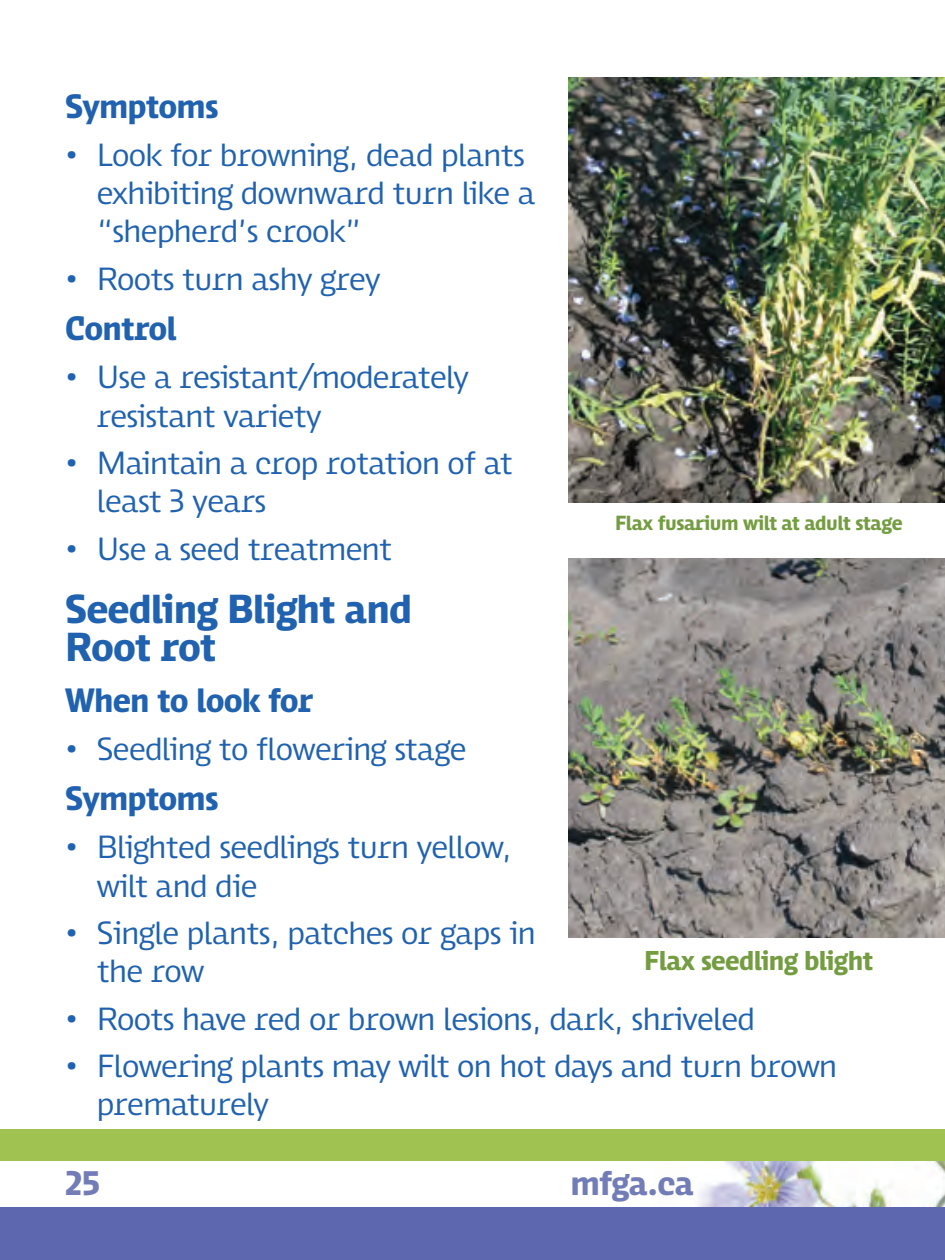
<style>
.page{position:relative;width:945px;height:1260px;background:#fff}
.page>*{position:absolute;margin:0;border:0;box-sizing:border-box;transform-origin:0 0}
.heading_1{font:700 41.65px/38.1px "Swagg";letter-spacing:-.025em;color:#2062af}
.t1{font:700 35px "Swagg";letter-spacing:-.025em;color:#727db7}
.heading_2{font:700 34.65px "Swagg";letter-spacing:-.025em;color:#2062af}
.list_1{font:32.9px/38.1px "Swagg";letter-spacing:-.02em;color:#2062af;scale:1.04 1}
.t2{font:700 28px "Swagg";letter-spacing:-.025em;color:#749c41}
.t3{font:700 21px "Swagg";letter-spacing:-.025em;color:#749c41}
</style>
<div class="page">
<img style="left:0;top:1160px;width:945px;height:48px">
<div style="left:0;top:1208px;width:945px;height:52px;background:#5d67af"></div>
<div style="left:0;top:1129px;width:945px;height:31px;background:#a0c250"></div>
<img style="left:569px;top:77px;width:376px;height:425px">
<img style="left:569px;top:559px;width:376px;height:379px">
<p class="heading_2" style="left:65px;top:87px;width:155px">Symptoms</p>
<p class="list_1" style="left:97px;top:136px;width:423px;text-indent:-32px">• Look for browning, dead plants exhibiting downward turn like a “shepherd’s crook”</p>
<p class="list_1" style="left:65px;top:259px;width:305px">• Roots turn ashy grey</p>
<p class="heading_2" style="left:65px;top:309px;width:113px">Control</p>
<p class="list_1" style="left:97px;top:358px;width:359px;text-indent:-32px">• Use a resistant/moderately resistant variety</p>
<p class="list_1" style="left:97px;top:443px;width:402px;text-indent:-32px">• Maintain a crop rotation of at least 3 years</p>
<p class="list_1" style="left:65px;top:529px;width:316px">• Use a seed treatment</p>
<p class="heading_1" style="left:65px;top:589px;width:349px">Seedling Blight and<br>Root rot</p>
<p class="heading_2" style="left:65px;top:681px;width:250px">When to look for</p>
<p class="list_1" style="left:65px;top:729px;width:387px">• Seedling to flowering stage</p>
<p class="heading_2" style="left:65px;top:780px;width:155px">Symptoms</p>
<p class="list_1" style="left:97px;top:828px;width:401px;text-indent:-32px">• Blighted seedlings turn yellow, wilt and die</p>
<p class="list_1" style="left:97px;top:913px;width:424px;text-indent:-32px">• Single plants, patches or gaps in the row</p>
<p class="list_1" style="left:65px;top:999px;width:665px">• Roots have red or brown lesions, dark, shriveled</p>
<p class="list_1" style="left:97px;top:1046px;width:714px;text-indent:-32px">• Flowering plants may wilt on hot days and turn brown prematurely</p>
<p class="t3" style="left:615px;top:511px;width:289px">Flax fusarium wilt at adult stage</p>
<p class="t2" style="left:644px;top:945px;width:231px">Flax seedling blight</p>
<p class="t1" style="left:65px;top:1164px;width:37px">25</p>
<p class="t1" style="left:570px;top:1163px;width:125px">mfga.ca</p>
</div>
